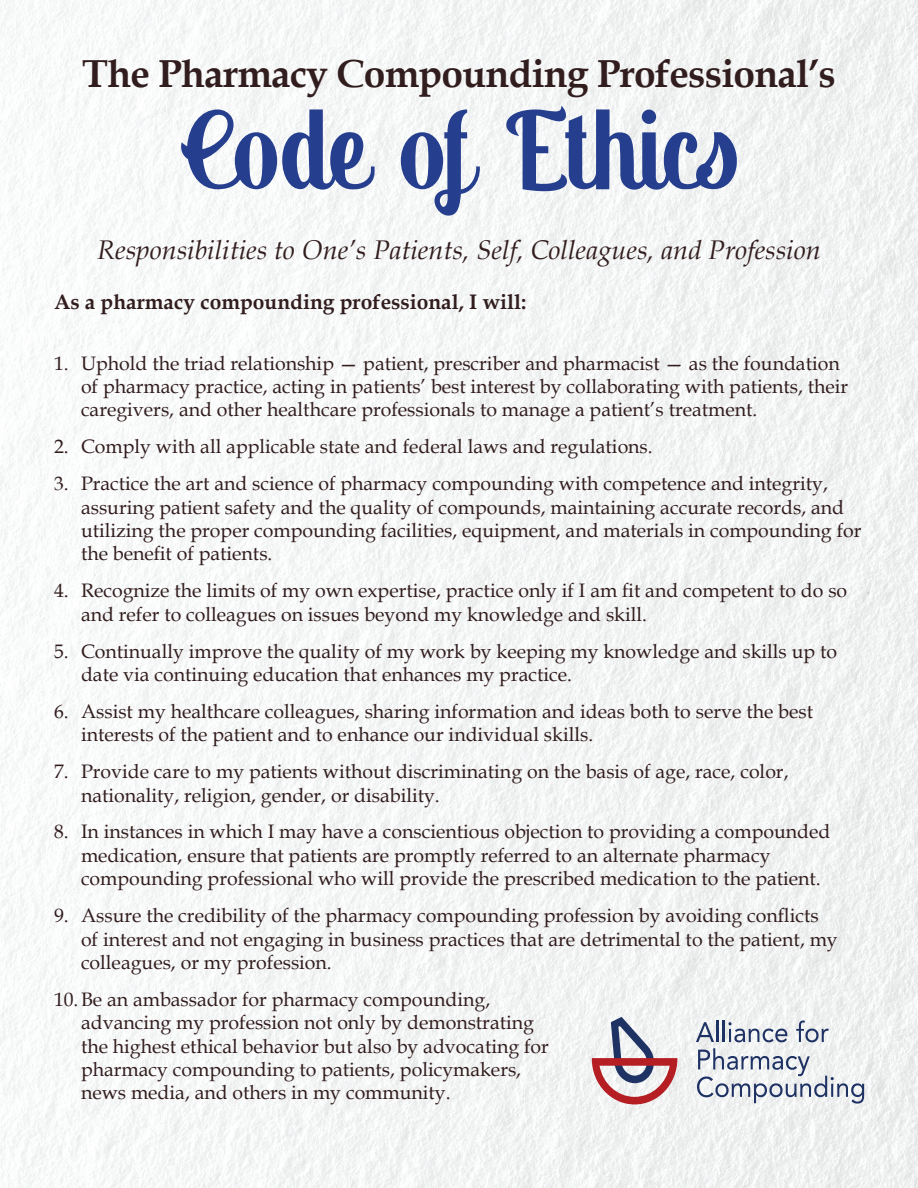
<style>
.page{position:relative;width:918px;height:1188px;background:#fff}
.page>*{position:absolute;margin:0;border:0;box-sizing:border-box;transform-origin:0 0}
.t1{font:114px "Panettone DEMO";color:#253f8e}
.t2{font:700 39px "Book Antiqua";letter-spacing:-.02em;color:#321d1e}
.t3{font:italic 27px "Book Antiqua";color:#321d1e}
.t4{font:700 21px "Book Antiqua";color:#321d1e}
.t5{font:19.5px/23.4px "Book Antiqua";color:#321d1e}
</style>
<div class="page">
<img style="left:0;top:0;width:918px;height:1188px">
<svg style="left:696px;top:1022px;width:18px;height:20px"></svg>
<hr style="left:716px;top:1021px;width:2px;height:21px;background:#1e3264">
<hr style="left:723px;top:1021px;width:2px;height:21px;background:#1e3264">
<svg style="left:729px;top:1022px;width:58px;height:20px"></svg>
<svg style="left:796px;top:1020px;width:33px;height:22px"></svg>
<svg style="left:697px;top:1048px;width:167px;height:56px"></svg>
<svg style="left:592px;top:1017px;width:85px;height:87px"></svg>
<h2 class="t2" style="left:82px;top:47px;width:755px">The Pharmacy Compounding Professional’s</h2>
<h1 class="t1" style="left:180px;top:89px;width:560px">Code of Ethics</h1>
<h3 class="t3" style="left:97px;top:230px;width:725px">Responsibilities to One’s Patients, Self, Colleagues, and Profession</h3>
<p class="t4" style="left:54px;top:288px;width:474px">As a pharmacy compounding professional, I will:</p>
<p class="t5" style="left:81px;top:351px;width:769px;text-indent:-27px">1. Uphold the triad relationship — patient, prescriber and pharmacist — as the foundation of pharmacy practice, acting in patients’ best interest by collaborating with patients, their caregivers, and other healthcare professionals to manage a patient’s treatment.</p>
<p class="t5" style="left:54px;top:435px;width:600px">2. Comply with all applicable state and federal laws and regulations.</p>
<p class="t5" style="left:81px;top:471px;width:782px;text-indent:-27px">3. Practice the art and science of pharmacy compounding with competence and integrity, assuring patient safety and the quality of compounds, maintaining accurate records, and utilizing the proper compounding facilities, equipment, and materials in compounding for the benefit of patients.</p>
<p class="t5" style="left:81px;top:579px;width:768px;text-indent:-27px">4. Recognize the limits of my own expertise, practice only if I am fit and competent to do so and refer to colleagues on issues beyond my knowledge and skill.</p>
<p class="t5" style="left:81px;top:639px;width:758px;text-indent:-27px">5. Continually improve the quality of my work by keeping my knowledge and skills up to date via continuing education that enhances my practice.</p>
<p class="t5" style="left:81px;top:699px;width:734px;text-indent:-27px">6. Assist my healthcare colleagues, sharing information and ideas both to serve the best interests of the patient and to enhance our individual skills.</p>
<p class="t5" style="left:81px;top:759px;width:709px;text-indent:-27px">7. Provide care to my patients without discriminating on the basis of age, race, color, nationality, religion, gender, or disability.</p>
<p class="t5" style="left:81px;top:820px;width:751px;text-indent:-27px">8. In instances in which I may have a conscientious objection to providing a compounded medication, ensure that patients are promptly referred to an alternate pharmacy compounding professional who will provide the prescribed medication to the patient.</p>
<p class="t5" style="left:81px;top:903px;width:758px;text-indent:-27px">9. Assure the credibility of the pharmacy compounding profession by avoiding conflicts of interest and not engaging in business practices that are detrimental to the patient, my colleagues, or my profession.</p>
<p class="t5" style="left:81px;top:987px;width:469px;text-indent:-27px">10.Be an ambassador for pharmacy compounding, advancing my profession not only by demonstrating the highest ethical behavior but also by advocating for pharmacy compounding to patients, policymakers, news media, and others in my community.</p>
</div>
